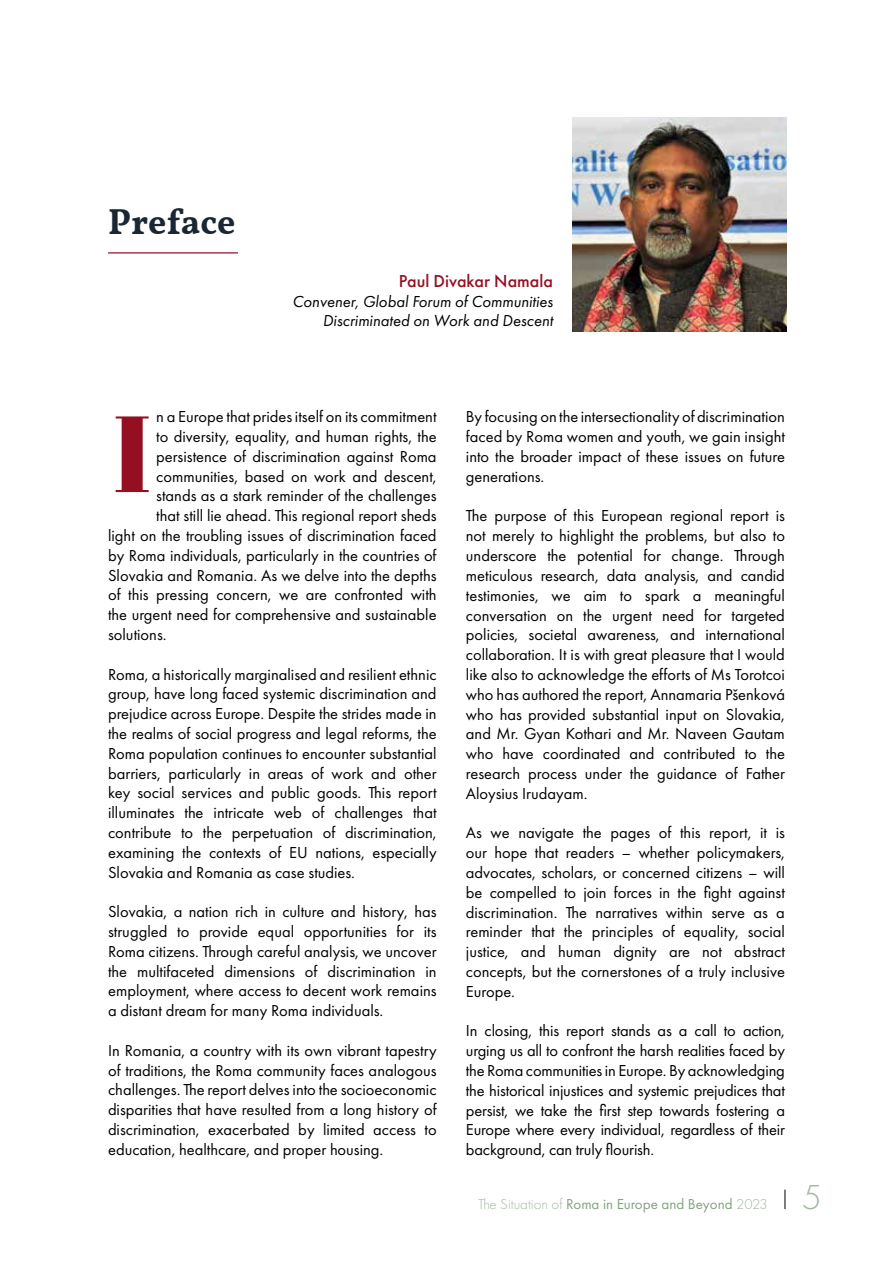
<style>
.page{position:relative;width:893px;height:1263px;background:#fff}
.page>*{position:absolute;margin:0;border:0;box-sizing:border-box;transform-origin:0 0}
.t1{font:108px "Abril Fatface";color:#940f21}
.t2{font:700 36px "Vollkorn";color:#1a2634}
.t3{font:300 36px "Futura PT";color:#a3b8a1}
.t4{font:500 18px "Futura PT";color:#940f21}
.t5{font:16.5px/19.8px "Futura PT";color:#000;text-align:justify}
.t6{font:italic 16.5px/19.8px "Futura PT";color:#000;text-align:right}
.t7{font:15px "Futura PT";color:#84a182}
.s1{font-weight:300;color:#a3b8a1}
</style>
<div class="page">
<svg style="left:785px;top:1190px;width:1px;height:19px"></svg>
<hr style="left:108px;top:252px;width:130px;height:1px;background:#940f21">
<img style="left:572px;top:117px;width:214px;height:215px">
<h2 class="t2" style="left:108px;top:195px;width:129px">Preface</h2>
<p class="t4" style="left:399px;top:270px;width:156px">Paul Divakar Namala</p>
<p class="t6" style="left:292px;top:291px;width:262px">Convener, Global Forum of Communities<br>Discriminated on Work and Descent</p>
<p class="t5" style="left:156px;top:407px;width:282px">n a Europe that prides itself on its commitment</p>
<p class="t5" style="left:156px;top:426px;width:282px">to diversity, equality, and human rights, the</p>
<p class="t5" style="left:156px;top:446px;width:282px">persistence of discrimination against Roma</p>
<p class="t5" style="left:156px;top:466px;width:282px">communities, based on work and descent,</p>
<p class="t5" style="left:156px;top:486px;width:282px">stands as a stark reminder of the challenges</p>
<p class="t5" style="left:156px;top:506px;width:282px">that still lie ahead. This regional report sheds</p>
<p class="t5" style="left:108px;top:525px;width:330px">light on the troubling issues of discrimination faced</p>
<p class="t5" style="left:108px;top:545px;width:330px">by Roma individuals, particularly in the countries of</p>
<p class="t5" style="left:108px;top:565px;width:330px">Slovakia and Romania. As we delve into the depths</p>
<p class="t5" style="left:108px;top:585px;width:330px">of this pressing concern, we are confronted with</p>
<p class="t5" style="left:108px;top:605px;width:330px">the urgent need for comprehensive and sustainable</p>
<p class="t5" style="left:108px;top:624px;width:60px">solutions.</p>
<p class="t5" style="left:108px;top:664px;width:330px">Roma, a historically marginalised and resilient ethnic group, have long faced systemic discrimination and prejudice across Europe. Despite the strides made in the realms of social progress and legal reforms, the Roma population continues to encounter substantial barriers, particularly in areas of work and other key social services and public goods. This report illuminates the intricate web of challenges that contribute to the perpetuation of discrimination, examining the contexts of EU nations, especially Slovakia and Romania as case studies.</p>
<p class="t5" style="left:108px;top:902px;width:330px">Slovakia, a nation rich in culture and history, has struggled to provide equal opportunities for its Roma citizens. Through careful analysis, we uncover the multifaceted dimensions of discrimination in employment, where access to decent work remains a distant dream for many Roma individuals.</p>
<p class="t5" style="left:108px;top:1040px;width:330px">In Romania, a country with its own vibrant tapestry of traditions, the Roma community faces analogous challenges. The report delves into the socioeconomic disparities that have resulted from a long history of discrimination, exacerbated by limited access to education, healthcare, and proper housing.</p>
<h1 class="t1" style="left:113px;top:378px;width:40px">I</h1>
<p class="t5" style="left:466px;top:407px;width:321px">By focusing on the intersectionality of discrimination faced by Roma women and youth, we gain insight into the broader impact of these issues on future generations.</p>
<p class="t5" style="left:466px;top:506px;width:321px">The purpose of this European regional report is not merely to highlight the problems, but also to underscore the potential for change. Through meticulous research, data analysis, and candid testimonies, we aim to spark a meaningful conversation on the urgent need for targeted policies, societal awareness, and international collaboration. It is with great pleasure that I would like also to acknowledge the efforts of Ms Torotcoi who has authored the report, Annamaria Pšenková who has provided substantial input on Slovakia, and Mr. Gyan Kothari and Mr. Naveen Gautam who have coordinated and contributed to the research process under the guidance of Father Aloysius Irudayam.</p>
<p class="t5" style="left:466px;top:823px;width:321px">As we navigate the pages of this report, it is our hope that readers – whether policymakers, advocates, scholars, or concerned citizens – will be compelled to join forces in the fight against discrimination. The narratives within serve as a reminder that the principles of equality, social justice, and human dignity are not abstract concepts, but the cornerstones of a truly inclusive Europe.</p>
<p class="t5" style="left:466px;top:1021px;width:321px">In closing, this report stands as a call to action, urging us all to confront the harsh realities faced by the Roma communities in Europe. By acknowledging the historical injustices and systemic prejudices that persist, we take the first step towards fostering a Europe where every individual, regardless of their background, can truly flourish.</p>
<p class="t7" style="left:478px;top:1195px;width:291px"><span class="s1">The Situation of</span> Roma in Europe and Beyond <span class="s1">2023</span></p>
<h2 class="t3" style="left:802px;top:1177px;width:21px">5</h2>
</div>
